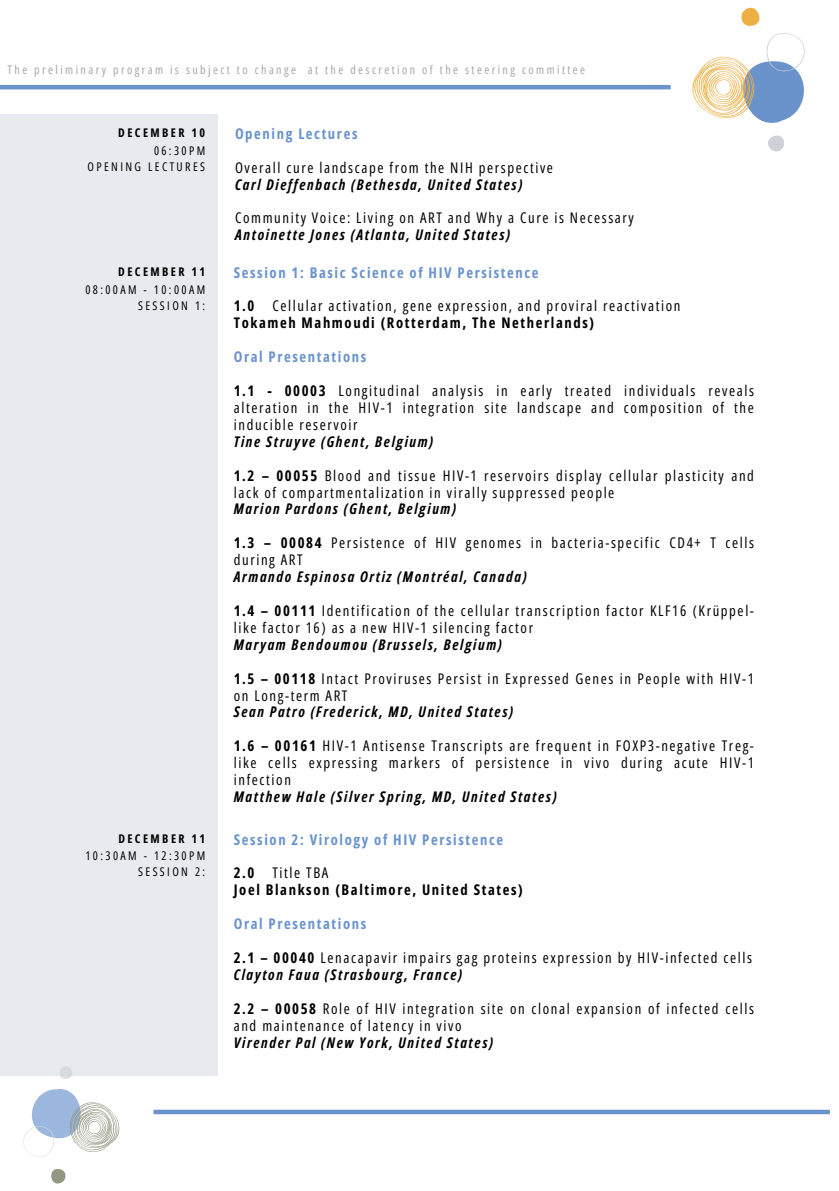
<style>
.page{position:relative;width:839px;height:1191px;background:#fff}
.page>*{position:absolute;margin:0;border:0;box-sizing:border-box;transform-origin:0 0}
.t1{font:14.8px/17px "Open Sans Condensed";letter-spacing:.11em;color:#000}
.t2{font:italic 700 14.8px "Open Sans Condensed";letter-spacing:.11em;color:#000}
.t3{font:700 14.8px "Open Sans Condensed";letter-spacing:.11em;color:#6a93cc}
.t4{font:700 14.8px/17px "Open Sans Condensed";letter-spacing:.11em;color:#000}
.t5{font:12px "Open Sans Condensed";letter-spacing:.2em;color:#a6a6a6}
.t6{font:12px/16px "Open Sans Condensed";letter-spacing:.2em;color:#000;text-align:right}
.t7{font:700 12px "Open Sans Condensed";letter-spacing:.2em;color:#000}
.s1{font-weight:700}
.s2{font-weight:400}
.s3{font-weight:700;font-style:italic}
</style>
<div class="page">
<div style="left:0;top:114px;width:217px;height:962px;background:#e7ebef"></div>
<svg style="left:692px;top:7px;width:113px;height:145px"></svg>
<hr style="left:0;top:85px;width:670px;height:4px;background:#6a93cc">
<svg style="left:23px;top:1066px;width:97px;height:118px"></svg>
<hr style="left:153px;top:1110px;width:676px;height:4px;background:#6a93cc">
<p class="t5" style="left:8px;top:61px;width:579px">The preliminary program is subject to change at the descretion of the steering committee</p>
<p class="t7" style="left:118px;top:124px;width:88px">DECEMBER 10</p>
<p class="t6" style="left:87px;top:142px;width:119px">06:30PM<br>OPENING LECTURES</p>
<p class="t3" style="left:235px;top:123px;width:124px">Opening Lectures</p>
<p class="t1" style="left:235px;top:158px;width:319px">Overall cure landscape from the NIH perspective</p>
<p class="t2" style="left:235px;top:174px;width:289px">Carl Dieffenbach (Bethesda, United States)</p>
<p class="t1" style="left:235px;top:209px;width:400px">Community Voice: Living on ART and Why a Cure is Necessary</p>
<p class="t2" style="left:235px;top:225px;width:277px">Antoinette Jones (Atlanta, United States)</p>
<p class="t7" style="left:118px;top:263px;width:88px">DECEMBER 11</p>
<p class="t3" style="left:234px;top:262px;width:306px">Session 1: Basic Science of HIV Persistence</p>
<p class="t1" style="left:234px;top:297px;width:448px"><span class="s1">1.0</span> Cellular activation, gene expression, and proviral reactivation<br><span class="s1">Tokameh Mahmoudi (Rotterdam, The Netherlands)</span></p>
<p class="t3" style="left:234px;top:346px;width:134px">Oral Presentations</p>
<p class="t1" style="left:234px;top:382px;width:521px;text-align:justify"><span class="s1">1.1 - 00003</span> Longitudinal analysis in early treated individuals reveals alteration in the HIV-1 integration site landscape and composition of the inducible reservoir</p>
<p class="t2" style="left:234px;top:431px;width:201px">Tine Struyve (Ghent, Belgium)</p>
<p class="t1" style="left:234px;top:466px;width:521px"><span class="s1">1.2 – 00055</span> Blood and tissue HIV-1 reservoirs display cellular plasticity and lack of compartmentalization in virally suppressed people</p>
<p class="t2" style="left:234px;top:499px;width:224px">Marion Pardons (Ghent, Belgium)</p>
<p class="t1" style="left:234px;top:534px;width:521px"><span class="s1">1.3 – 00084</span> Persistence of HIV genomes in bacteria-specific CD4+ T cells during ART</p>
<p class="t2" style="left:234px;top:566px;width:294px">Armando Espinosa Ortiz (Montréal, Canada)</p>
<p class="t1" style="left:234px;top:602px;width:521px"><span class="s1">1.4 – 00111</span> Identification of the cellular transcription factor KLF16 (Krüppel&shy;like factor 16) as a new HIV-1 silencing factor</p>
<p class="t2" style="left:234px;top:634px;width:269px">Maryam Bendoumou (Brussels, Belgium)</p>
<p class="t1" style="left:234px;top:669px;width:521px"><span class="s1">1.5 – 00118</span> Intact Proviruses Persist in Expressed Genes in People with HIV-1 on Long-term ART</p>
<p class="t2" style="left:234px;top:702px;width:281px">Sean Patro (Frederick, MD, United States)</p>
<p class="t1" style="left:234px;top:737px;width:521px;text-align:justify"><span class="s1">1.6 – 00161</span> HIV-1 Antisense Transcripts are frequent in FOXP3-negative Treg&shy;like cells expressing markers of persistence in vivo during acute HIV-1 infection</p>
<p class="t2" style="left:234px;top:786px;width:324px">Matthew Hale (Silver Spring, MD, United States)</p>
<p class="t6" style="left:85px;top:281px;width:121px">08:00AM - 10:00AM<br>SESSION 1:</p>
<p class="t7" style="left:118px;top:830px;width:88px">DECEMBER 11</p>
<p class="t3" style="left:234px;top:829px;width:271px">Session 2: Virology of HIV Persistence</p>
<p class="t4" style="left:234px;top:864px;width:290px">2.0 <span class="s2">Title TBA<br></span>Joel Blankson (Baltimore, United States)</p>
<p class="t3" style="left:234px;top:913px;width:134px">Oral Presentations</p>
<p class="t1" style="left:234px;top:949px;width:519px"><span class="s1">2.1 – 00040</span> Lenacapavir impairs gag proteins expression by HIV-infected cells<br><span class="s3">Clayton Faua (Strasbourg, France)</span></p>
<p class="t1" style="left:234px;top:999px;width:521px"><span class="s1">2.2 – 00058</span> Role of HIV integration site on clonal expansion of infected cells and maintenance of latency in vivo</p>
<p class="t2" style="left:234px;top:1032px;width:261px">Virender Pal (New York, United States)</p>
<p class="t6" style="left:85px;top:847px;width:121px">10:30AM - 12:30PM<br>SESSION 2:</p>
</div>
